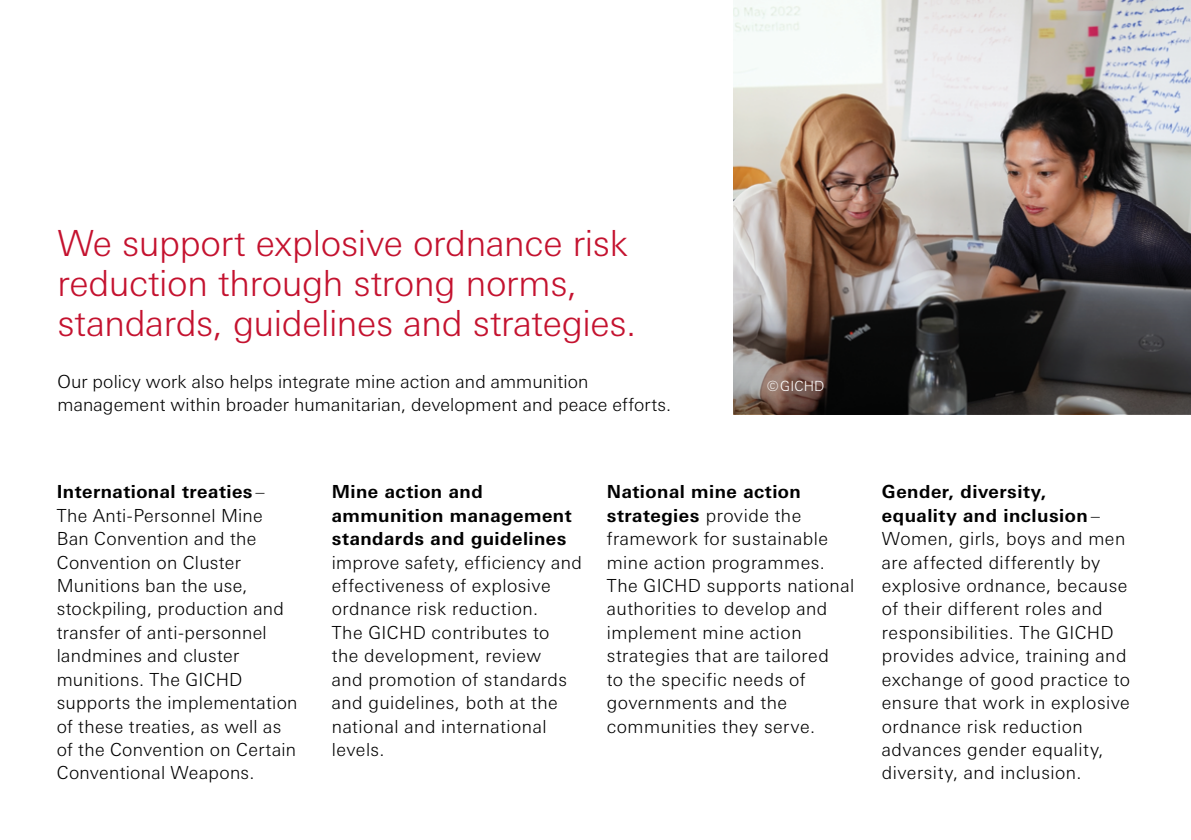
<style>
.page{position:relative;width:1191px;height:840px;background:#fff}
.page>*{position:absolute;margin:0;border:0;box-sizing:border-box;transform-origin:0 0}
.Highlight_Light_18pts_Red{font:300 36px/40px "Linotype Univers Basic";letter-spacing:-.01em;color:#c4122f}
.Body_Text_9pts{font:300 18px/23.4px "Linotype Univers Basic";letter-spacing:.02em;color:#000}
.Body_Text_7_5pts{font:300 14px "Linotype Univers Basic";letter-spacing:.005em;color:#fff}
.s1{font-weight:700}
</style>
<div class="page">
<img style="left:733px;top:0;width:458px;height:299px">
<svg style="left:733px;top:299px;width:458px;height:115px;background:#373534"></svg>
<div style="left:741px;top:351px;width:109px;height:69px;background:#000;opacity:.75"></div>
<p class="Highlight_Light_18pts_Red" style="left:57px;top:223px;width:580px">We support explosive ordnance risk reduction through strong norms, standards, guidelines and strategies.</p>
<p class="Body_Text_9pts" style="left:57px;top:369px;width:615px">Our policy work also helps integrate mine action and ammunition management within broader humanitarian, development and peace efforts.</p>
<p class="Body_Text_7_5pts" style="left:767px;top:377px;width:59px">©GICHD</p>
<p class="Body_Text_9pts" style="left:57px;top:479px;width:242px"><span class="s1">International treaties</span> –<br>The Anti-Personnel Mine<br>Ban Convention and the<br>Convention on Cluster<br>Munitions ban the use, stockpiling, production and transfer of anti-personnel landmines and cluster munitions. The GICHD supports the implementation of these treaties, as well as of the Convention on Certain<br>Conventional Weapons.</p>
<p class="Body_Text_9pts" style="left:332px;top:479px;width:252px"><span class="s1">Mine action and ammunition management standards and guidelines </span>improve safety, efficiency and effectiveness of explosive ordnance risk reduction.<br>The GICHD contributes to<br>the development, review<br>and promotion of standards and guidelines, both at the national and international levels.</p>
<p class="Body_Text_9pts" style="left:607px;top:479px;width:249px"><span class="s1">National mine action strategies</span> provide the framework for sustainable mine action programmes.<br>The GICHD supports national authorities to develop and implement mine action strategies that are tailored<br>to the specific needs of governments and the communities they serve.</p>
<p class="Body_Text_9pts" style="left:882px;top:479px;width:250px"><span class="s1">Gender, diversity,<br>equality and inclusion</span> –<br>Women, girls, boys and men are affected differently by explosive ordnance, because of their different roles and responsibilities. The GICHD provides advice, training and exchange of good practice to ensure that work in explosive ordnance risk reduction advances gender equality, diversity, and inclusion.</p>
</div>
